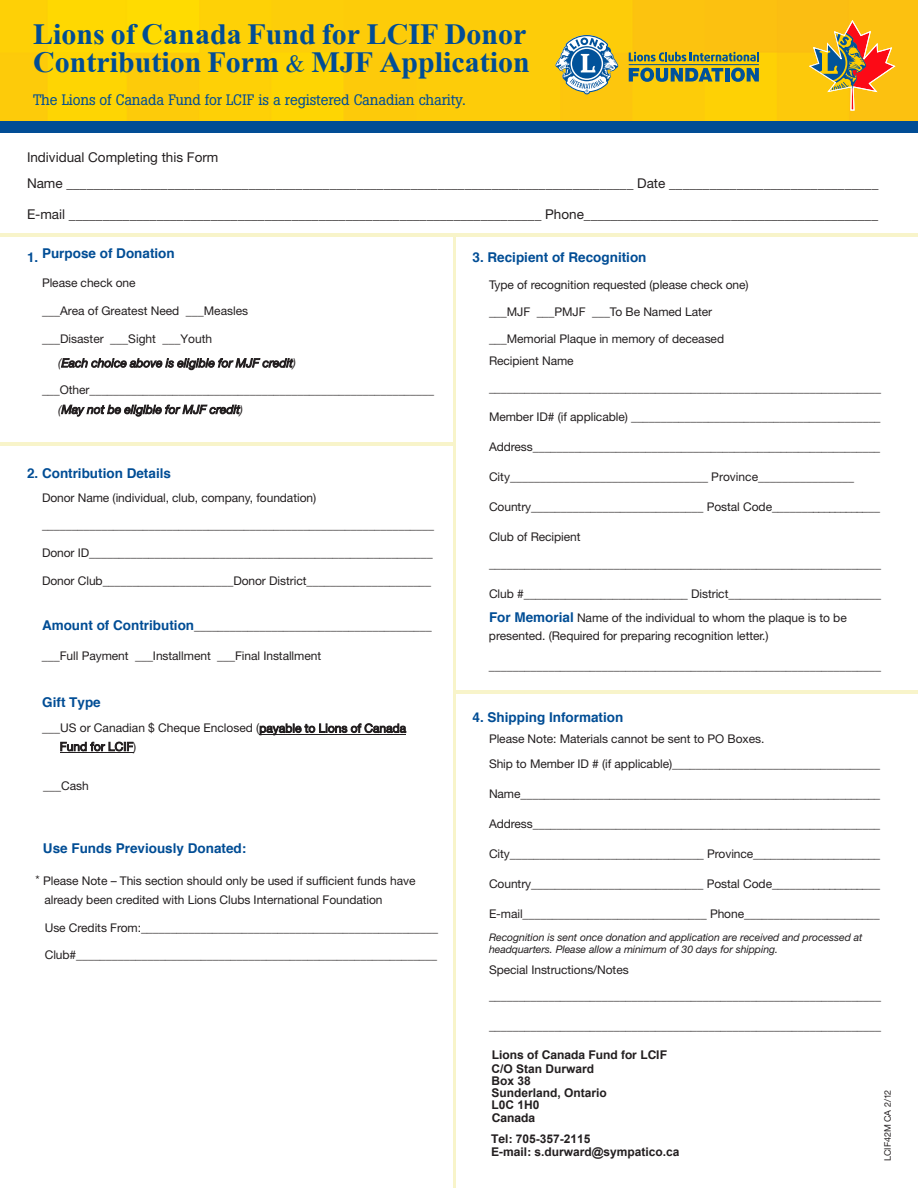
<style>
.page{position:relative;width:918px;height:1188px;background:#fff}
.page>*{position:absolute;margin:0;border:0;box-sizing:border-box;transform-origin:0 0}
.t1{font:700 30px/28px "David";color:#014d95}
.t2{font:15px "Boton";letter-spacing:-.01em;color:#014d95}
.t3{font:13.5px/25.8px "Helvetica Neue";color:#231f20}
.t4{font:700 13.5px "Helvetica";color:#014d95}
.t5{font:12px/25.5px "Helvetica Neue";letter-spacing:-.005em;color:#231f20}
.t6{font:700 12px/12.3px "Arial";color:#231f20}
.t7{font:italic 12px "Helvetica Neue";color:#231f20}
.t8{font:700 12px "Helvetica";color:#231f20}
.t9{font:italic 10.5px/12px "Helvetica Neue";letter-spacing:-.005em;color:#231f20}
.t10{font:9px "Helvetica Neue";letter-spacing:-.005em;color:#231f20}
.s1{font-family:"Helvetica";font-weight:700;font-size:13.5px;color:#014d95}
.s2{font-family:"Helvetica"}
</style>
<div class="page">
<img style="left:0;top:0;width:917px;height:122px">
<div style="left:0;top:122px;width:918px;height:11px;background:#014d95"></div>
<svg style="left:629px;top:52px;width:130px;height:9px"></svg>
<svg style="left:629px;top:68px;width:94px;height:14px"></svg>
<hr style="left:725px;top:68px;width:4px;height:14px;background:#01529a">
<svg style="left:731px;top:68px;width:28px;height:14px"></svg>
<hr style="left:629px;top:64px;width:130px;height:1px;background:#01529a">
<svg style="left:555px;top:35px;width:63px;height:59px"></svg>
<hr style="left:259px;top:734px;width:147px;height:1px;background:#231f20">
<hr style="left:60px;top:752px;width:73px;height:1px;background:#231f20">
<hr style="left:453px;top:235px;width:3px;height:953px;background:#f8f4ca">
<hr style="left:0;top:442px;width:453px;height:4px;background:#f8f4ca">
<hr style="left:0;top:233px;width:918px;height:3px;background:#f8f4ca">
<hr style="left:453px;top:690px;width:465px;height:4px;background:#f8f4ca">
<svg style="left:809px;top:20px;width:86px;height:90px;background:#dd9e30"></svg>
<h1 class="t1" style="left:33px;top:23px;width:498px">Lions of Canada Fund for LCIF Donor<br>Contribution Form &amp; MJF Application</h1>
<p class="t2" style="left:33px;top:94px;width:434px">The Lions of Canada Fund for LCIF is a registered Canadian charity.</p>
<p class="t3" style="left:27px;top:145px;width:853px">Individual Completing this Form<br>Name ____________________________________________________________________________________ Date _______________________________</p>
<p class="t3" style="left:27px;top:203px;width:853px">E-mail ______________________________________________________________________ Phone____________________________________________</p>
<p class="t4" style="left:42px;top:248px;width:134px">Purpose of Donation</p>
<p class="t5" style="left:42px;top:271px;width:95px">Please check one</p>
<p class="t5" style="left:42px;top:299px;width:208px">___Area of Greatest Need ___Measles</p>
<p class="t5" style="left:42px;top:327px;width:172px">___Disaster ___Sight ___Youth</p>
<p class="t7" style="left:58px;top:359px;width:239px">(Each choice above is eligible for MJF credit)</p>
<p class="t5" style="left:42px;top:378px;width:394px">___Other__________________________________________________________</p>
<p class="t7" style="left:58px;top:405px;width:186px">(May not be eligible for MJF credit)</p>
<p class="t4" style="left:27px;top:251px;width:13px">1.</p>
<p class="t4" style="left:27px;top:468px;width:146px">2. Contribution Details</p>
<p class="t5" style="left:42px;top:487px;width:276px">Donor Name (individual, club, company, foundation)</p>
<p class="t5" style="left:42px;top:514px;width:394px">__________________________________________________________________</p>
<p class="t5" style="left:42px;top:541px;width:392px">Donor ID__________________________________________________________</p>
<p class="t5" style="left:42px;top:569px;width:391px">Donor Club______________________Donor District_____________________</p>
<p class="t5" style="left:42px;top:614px;width:391px"><span class="s1">Amount of Contribution</span>________________________________________</p>
<p class="t5" style="left:42px;top:644px;width:281px">___Full Payment ___Installment ___Final Installment</p>
<p class="t4" style="left:42px;top:696px;width:60px">Gift Type</p>
<p class="t5" style="left:60px;top:720px;width:348px;line-height:18.3px;text-indent:-17px">___US or Canadian $ Cheque Enclosed (payable to Lions of Canada<br>Fund for LCIF)</p>
<p class="t5" style="left:43px;top:774px;width:47px">___Cash</p>
<p class="t4" style="left:43px;top:843px;width:205px">Use Funds Previously Donated:</p>
<p class="t5" style="left:45px;top:872px;width:372px;line-height:19.5px;text-indent:-9px">* Please Note – This section should only be used if sufficient funds have already been credited with Lions Clubs International Foundation</p>
<p class="t5" style="left:45px;top:916px;width:395px">Use Credits From:__________________________________________________</p>
<p class="t5" style="left:45px;top:943px;width:394px">Club#_____________________________________________________________</p>
<p class="t4" style="left:472px;top:251px;width:176px">3. Recipient of Recognition</p>
<p class="t5" style="left:489px;top:273px;width:261px">Type of recognition requested (please check one)</p>
<p class="t5" style="left:489px;top:300px;width:225px">___MJF ___PMJF ___To Be Named Later</p>
<p class="t5" style="left:489px;top:328px;width:237px;line-height:22.5px">___Memorial Plaque in memory of deceased<br>Recipient Name</p>
<p class="t5" style="left:489px;top:376px;width:394px">__________________________________________________________________</p>
<p class="t5" style="left:489px;top:406px;width:393px">Member ID# (if applicable) __________________________________________</p>
<p class="t5" style="left:489px;top:436px;width:393px">Address___________________________________________________________</p>
<p class="t5" style="left:489px;top:466px;width:367px">City_________________________________ Province________________</p>
<p class="t5" style="left:489px;top:496px;width:393px">Country_____________________________ Postal Code___________________</p>
<p class="t5" style="left:489px;top:526px;width:93px">Club of Recipient</p>
<p class="t5" style="left:489px;top:553px;width:394px">__________________________________________________________________</p>
<p class="t5" style="left:489px;top:583px;width:394px;line-height:24px">Club #____________________________ District__________________________<br><span class="s1">For Memorial</span> Name of the individual to whom the plaque is to be</p>
<p class="t5" style="left:489px;top:625px;width:281px">presented. (Required for preparing recognition letter.)</p>
<p class="t5" style="left:489px;top:655px;width:394px">__________________________________________________________________</p>
<p class="t4" style="left:472px;top:711px;width:152px">4. Shipping Information</p>
<p class="t5" style="left:489px;top:727px;width:393px">Please Note: Materials cannot be sent to PO Boxes.<br>Ship to Member ID # (if applicable)___________________________________</p>
<p class="t5" style="left:489px;top:783px;width:393px">Name_____________________________________________________________</p>
<p class="t5" style="left:489px;top:813px;width:393px">Address___________________________________________________________</p>
<p class="t5" style="left:489px;top:843px;width:393px">City_________________________________ Province______________________</p>
<p class="t5" style="left:489px;top:873px;width:393px">Country_____________________________ Postal Code___________________</p>
<p class="t5" style="left:489px;top:903px;width:392px">E-mail_______________________________ Phone_______________________</p>
<p class="t9" style="left:489px;top:933px;width:375px">Recognition is sent once donation and application are received and processed at headquarters. Please allow a minimum of 30 days for shipping.</p>
<p class="t5" style="left:489px;top:958px;width:394px">Special Instructions/Notes __________________________________________________________________</p>
<p class="t5" style="left:489px;top:1014px;width:394px">__________________________________________________________________</p>
<p class="t8" style="left:492px;top:1050px;width:177px">Lions of Canada Fund for LCIF</p>
<p class="t6" style="left:492px;top:1063px;width:117px">C/O Stan Durward<br>Box 38<br>Sunderland, Ontario<br>L0C 1H0</p>
<p class="t8" style="left:492px;top:1113px;width:45px">Canada</p>
<p class="t6" style="left:491px;top:1132px;width:190px;line-height:13.6px"><span class="s2">Tel:</span> 705-357-2115<br><span class="s2">E-mail:</span> s.durward@sympatico.ca</p>
<p class="t10" style="left:884px;top:1161px;width:73px;rotate:-90deg">LCIF42M CA 2/12</p>
</div>
